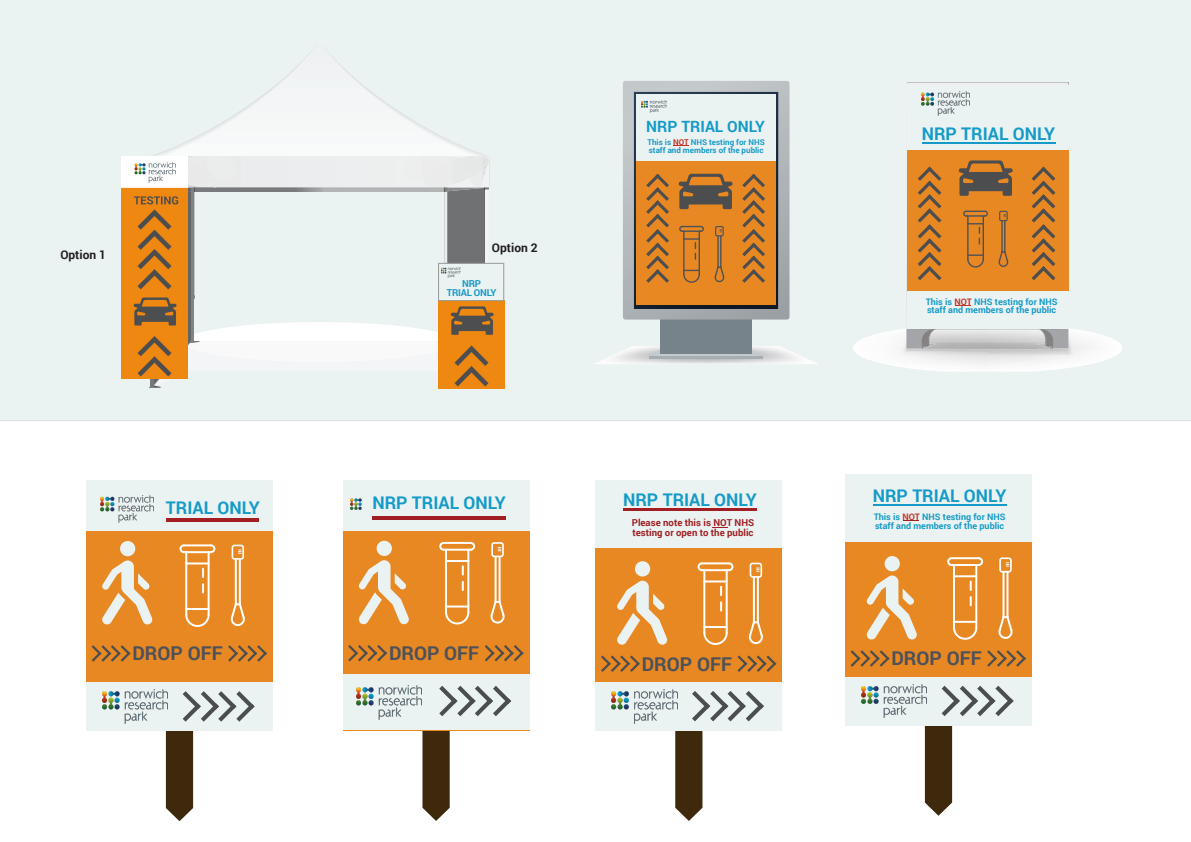
<style>
.page{position:relative;width:1191px;height:842px;background:#fff}
.page>*{position:absolute;margin:0;border:0;box-sizing:border-box;transform-origin:0 0}
.t1{font:700 19px "Roboto";color:#4d515a}
.t2{font:700 17.4px "Roboto";color:#159bc8}
.t3{font:700 15.5px "Roboto";color:#159bc8}
.t4{font:700 12px "Roboto";color:#231f20}
.t5{font:700 9.6px/9.6px "Roboto";color:#a11f22}
.t6{font:700 9.6px "Roboto";letter-spacing:-.02em;color:#159bc8}
.t7{font:700 9px/8.5px "Roboto";color:#159bc8}
.t8{font:700 8px/8.5px "Roboto";color:#159bc8}
.s1{color:#c43627}
</style>
<div class="page">
<div style="left:0;top:0;width:1191px;height:421px;background:#ebf2f2"></div>
<svg style="left:149px;top:46px;width:341px;height:342px"></svg>
<img style="left:472px;top:160px;width:16px;height:12px">
<img style="left:121px;top:156px;width:67px;height:223px">
<img style="left:438px;top:301px;width:66px;height:87px">
<div style="left:86px;top:482px;width:187px;height:249px;background:#e78822"></div>
<div style="left:343px;top:482px;width:186px;height:248px;background:#e78822"></div>
<div style="left:596px;top:541px;width:186px;height:189px;background:#e78822"></div>
<div style="left:845px;top:535px;width:186px;height:190px;background:#e78822"></div>
<div style="left:86px;top:682px;width:187px;height:49px;background:#ebf2f2"></div>
<div style="left:343px;top:674px;width:186px;height:56px;background:#ebf2f2"></div>
<div style="left:596px;top:682px;width:186px;height:48px;background:#ebf2f2"></div>
<div style="left:845px;top:677px;width:186px;height:48px;background:#ebf2f2"></div>
<div style="left:86px;top:480px;width:187px;height:51px;background:#ebf2f2"></div>
<div style="left:343px;top:480px;width:186px;height:51px;background:#ebf2f2"></div>
<div style="left:596px;top:480px;width:186px;height:67px;background:#ebf2f2"></div>
<div style="left:845px;top:475px;width:186px;height:67px;background:#ebf2f2"></div>
<img style="left:102px;top:690px;width:64px;height:33px">
<img style="left:356px;top:686px;width:66px;height:33px">
<img style="left:350px;top:498px;width:12px;height:12px">
<img style="left:611px;top:689px;width:64px;height:34px">
<img style="left:861px;top:684px;width:64px;height:34px">
<img style="left:101px;top:495px;width:53px;height:27px">
<svg style="left:92px;top:645px;width:38px;height:17px"></svg>
<svg style="left:348px;top:645px;width:39px;height:16px"></svg>
<svg style="left:601px;top:655px;width:39px;height:17px"></svg>
<svg style="left:850px;top:650px;width:39px;height:17px"></svg>
<svg style="left:102px;top:541px;width:51px;height:84px"></svg>
<svg style="left:358px;top:541px;width:51px;height:84px"></svg>
<svg style="left:617px;top:561px;width:51px;height:84px"></svg>
<svg style="left:866px;top:556px;width:51px;height:84px"></svg>
<hr style="left:166px;top:518px;width:92px;height:4px;background:#a11f22">
<hr style="left:372px;top:516px;width:134px;height:4px;background:#a11f22">
<hr style="left:623px;top:508px;width:134px;height:3px;background:#a11f22">
<svg style="left:712px;top:527px;width:16px;height:1px"></svg>
<hr style="left:185px;top:551px;width:2px;height:65px;background:#fff">
<hr style="left:208px;top:551px;width:2px;height:65px;background:#fff">
<hr style="left:183px;top:551px;width:29px;height:2px;background:#fff">
<hr style="left:183px;top:544px;width:29px;height:2px;background:#fff">
<svg style="left:179px;top:544px;width:6px;height:9px"></svg>
<svg style="left:210px;top:544px;width:5px;height:9px"></svg>
<hr style="left:185px;top:562px;width:25px;height:2px;background:#fff">
<hr style="left:235px;top:558px;width:2px;height:47px;background:#fff">
<hr style="left:239px;top:558px;width:2px;height:47px;background:#fff">
<svg style="left:238px;top:549px;width:3px;height:5px"></svg>
<svg style="left:166px;top:568px;width:101px;height:253px"></svg>
<div style="left:232px;top:545px;width:12px;height:15px;border:2px solid #fff;border-radius:2px"></div>
<hr style="left:445px;top:549px;width:2px;height:64px;background:#fff">
<hr style="left:467px;top:549px;width:2px;height:64px;background:#fff">
<hr style="left:442px;top:549px;width:30px;height:2px;background:#fff">
<hr style="left:442px;top:542px;width:30px;height:2px;background:#fff">
<svg style="left:439px;top:542px;width:5px;height:9px"></svg>
<svg style="left:470px;top:542px;width:5px;height:9px"></svg>
<hr style="left:445px;top:560px;width:24px;height:2px;background:#fff">
<hr style="left:494px;top:556px;width:2px;height:47px;background:#fff">
<hr style="left:498px;top:556px;width:2px;height:47px;background:#fff">
<svg style="left:498px;top:547px;width:3px;height:4px"></svg>
<svg style="left:422px;top:565px;width:101px;height:256px"></svg>
<div style="left:491px;top:542px;width:13px;height:15px;border:2px solid #fff;border-radius:2px"></div>
<hr style="left:703px;top:569px;width:2px;height:65px;background:#fff">
<hr style="left:725px;top:569px;width:2px;height:65px;background:#fff">
<hr style="left:701px;top:569px;width:29px;height:2px;background:#fff">
<hr style="left:701px;top:562px;width:29px;height:2px;background:#fff">
<svg style="left:697px;top:562px;width:6px;height:9px"></svg>
<svg style="left:728px;top:562px;width:5px;height:9px"></svg>
<hr style="left:703px;top:580px;width:24px;height:2px;background:#fff">
<hr style="left:753px;top:576px;width:2px;height:47px;background:#fff">
<hr style="left:757px;top:576px;width:2px;height:47px;background:#fff">
<svg style="left:756px;top:567px;width:3px;height:5px"></svg>
<svg style="left:675px;top:586px;width:101px;height:235px"></svg>
<div style="left:749px;top:563px;width:13px;height:15px;border:2px solid #fff;border-radius:2px"></div>
<hr style="left:953px;top:564px;width:2px;height:65px;background:#fff">
<hr style="left:975px;top:564px;width:2px;height:65px;background:#fff">
<hr style="left:950px;top:564px;width:29px;height:2px;background:#fff">
<hr style="left:950px;top:557px;width:29px;height:2px;background:#fff">
<svg style="left:947px;top:557px;width:5px;height:9px"></svg>
<svg style="left:977px;top:557px;width:6px;height:9px"></svg>
<hr style="left:953px;top:575px;width:24px;height:2px;background:#fff">
<hr style="left:1002px;top:571px;width:2px;height:47px;background:#fff">
<hr style="left:1006px;top:571px;width:2px;height:47px;background:#fff">
<svg style="left:1005px;top:562px;width:3px;height:5px"></svg>
<svg style="left:925px;top:581px;width:101px;height:235px"></svg>
<div style="left:999px;top:557px;width:12px;height:15px;border:2px solid #fff;border-radius:2px"></div>
<img style="left:853px;top:328px;width:269px;height:44px">
<img style="left:901px;top:331px;width:172px;height:24px">
<img style="left:906px;top:82px;width:162px;height:247px">
<svg style="left:906px;top:329px;width:162px;height:21px;background:#bfc0c0"></svg>
<div style="left:907px;top:85px;width:161px;height:243px;background:#e78822"></div>
<div style="left:907px;top:291px;width:161px;height:37px;background:#ebf2f2"></div>
<div style="left:907px;top:85px;width:161px;height:65px;background:#ebf2f2"></div>
<div style="left:438px;top:263px;width:66px;height:38px;background:#ebf2f2;border:1px solid #989999"></div>
<hr style="left:921px;top:142px;width:134px;height:1px;background:#159bc8">
<img style="left:922px;top:91px;width:48px;height:25px">
<img style="left:593px;top:346px;width:226px;height:18px">
<hr style="left:649px;top:357px;width:113px;height:2px;background:#a5aeb2">
<svg style="left:649px;top:350px;width:113px;height:7px"></svg>
<div style="left:661px;top:319px;width:90px;height:35px;background:#76838a"></div>
<img style="left:441px;top:267px;width:19px;height:10px">
<svg style="left:917px;top:160px;width:138px;height:120px"></svg>
<div style="left:999px;top:211px;width:8px;height:10px;border:1px solid #4d515a"></div>
<hr style="left:872px;top:504px;width:134px;height:1px;background:#159bc8">
<svg style="left:623px;top:81px;width:166px;height:239px;background:#c7a177"></svg>
<p class="t4" style="left:60px;top:246px;width:47px">Option 1</p>
<p class="t4" style="left:492px;top:240px;width:47px">Option 2</p>
<p class="t6" style="left:462px;top:277px;width:20px">NRP</p>
<p class="t6" style="left:447px;top:286px;width:51px">TRIAL ONLY</p>
<p class="t3" style="left:646px;top:116px;width:120px">NRP TRIAL ONLY</p>
<p class="t8" style="left:647px;top:137px;width:119px">This is <span class="s1">NOT</span> NHS testing for NHS staff and members of the public</p>
<p class="t2" style="left:921px;top:121px;width:135px">NRP TRIAL ONLY</p>
<p class="t7" style="left:925px;top:297px;width:133px">This is <span class="s1">NOT</span> NHS testing for NHS staff and members of the public</p>
<p class="t2" style="left:166px;top:495px;width:96px">TRIAL ONLY</p>
<p class="t2" style="left:372px;top:491px;width:135px">NRP TRIAL ONLY</p>
<p class="t2" style="left:623px;top:487px;width:135px">NRP TRIAL ONLY</p>
<p class="t5" style="left:632px;top:517px;width:124px">Please note this is NOT NHS testing or open to the public</p>
<p class="t2" style="left:872px;top:483px;width:135px">NRP TRIAL ONLY</p>
<p class="t7" style="left:873px;top:513px;width:133px">This is <span class="s1">NOT</span> NHS testing for NHS staff and members of the public</p>
<p class="t1" style="left:132px;top:640px;width:92px">DROP OFF</p>
<p class="t1" style="left:389px;top:640px;width:92px">DROP OFF</p>
<p class="t1" style="left:642px;top:650px;width:92px">DROP OFF</p>
<p class="t1" style="left:891px;top:645px;width:92px">DROP OFF</p>
</div>
